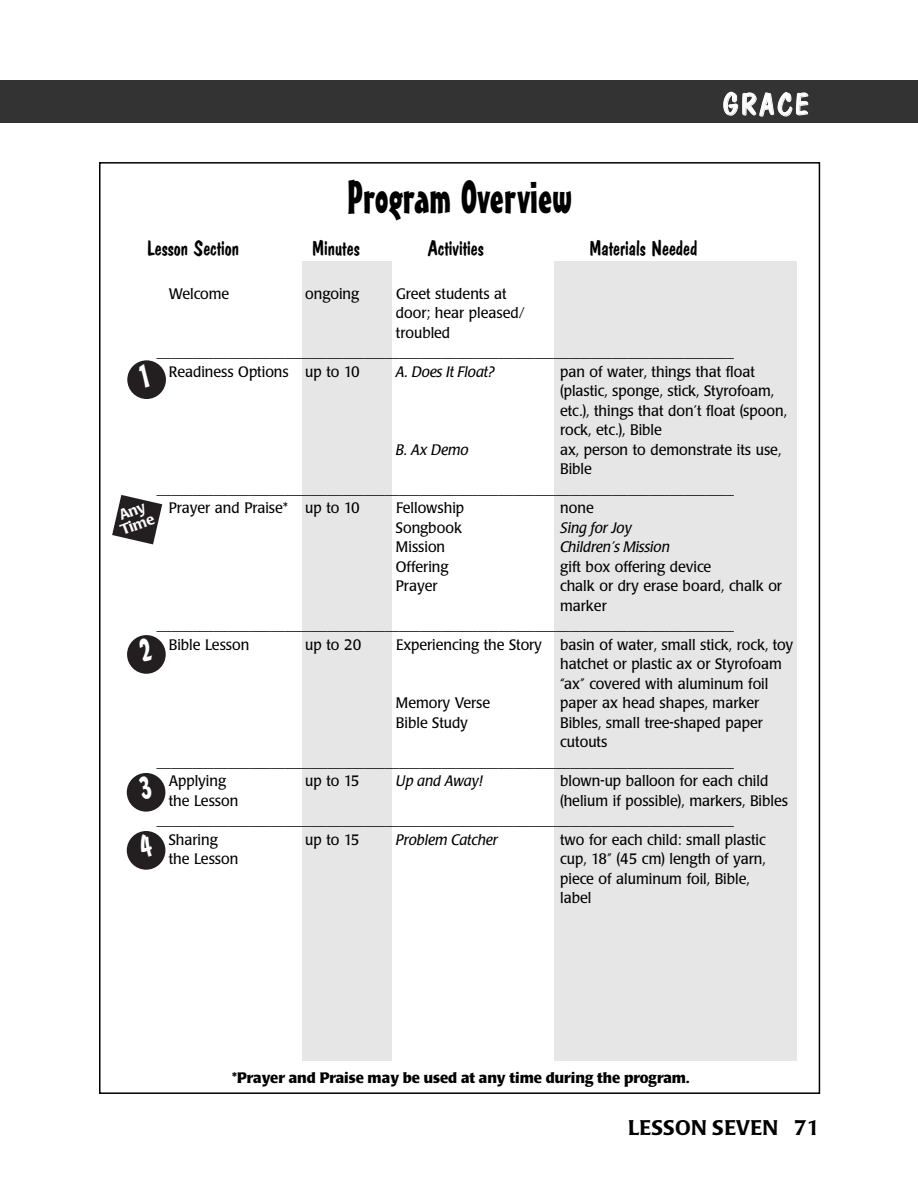
<style>
.page{position:relative;width:918px;height:1202px;background:#fff}
.page>*{position:absolute;margin:0;border:0;box-sizing:border-box;transform-origin:0 0}
.t1{font:45px "Mister Earl BT";color:#000}
.t2{font:30px "Dom Casual D";letter-spacing:.09em;color:#fff}
.t3{font:21px "Dom Casual D";color:#000}
.t4{font:500 21px "Poppl Laudatio";letter-spacing:.01em;color:#000}
.t5{font:15px/19.5px "Poppl Laudatio";color:#000;scale:.95 1}
.t6{font:italic 15px "Poppl Laudatio";color:#000}
.t7{font:700 15px "Poppl Laudatio";color:#000}
.t8{font:500 14.7px/14.5px "Poppl Laudatio";color:#fff}
</style>
<div class="page">
<div style="left:302px;top:261px;width:90px;height:799px;background:#e6e6e6"></div>
<div style="left:554px;top:261px;width:243px;height:799px;background:#e6e6e6"></div>
<div style="left:0;top:80px;width:27px;height:43px;background:#333"></div>
<div style="left:127px;top:360px;width:39px;height:39px;background:#231f20;border-radius:50%"></div>
<svg style="left:112px;top:495px;width:50px;height:49px"></svg>
<div style="left:127px;top:635px;width:39px;height:38px;background:#231f20;border-radius:50%"></div>
<div style="left:127px;top:773px;width:38px;height:38px;background:#231f20;border-radius:50%"></div>
<div style="left:127px;top:831px;width:38px;height:38px;background:#231f20;border-radius:50%"></div>
<div style="left:27px;top:80px;width:891px;height:43px;background:#333"></div>
<h1 class="t1" style="left:347px;top:181px;width:226px">Program Overview</h1>
<h3 class="t3" style="left:147px;top:236px;width:94px">Lesson Section</h3>
<h3 class="t3" style="left:312px;top:236px;width:49px">Minutes</h3>
<h3 class="t3" style="left:428px;top:236px;width:58px">Activities</h3>
<h3 class="t3" style="left:589px;top:236px;width:110px">Materials Needed</h3>
<h2 class="t2" style="left:723px;top:86px;width:87px">GRACE</h2>
<p class="t5" style="left:169px;top:285px;width:65px">Welcome</p>
<p class="t5" style="left:305px;top:285px;width:58px">ongoing</p>
<p class="t5" style="left:396px;top:285px;width:118px">Greet students at</p>
<p class="t5" style="left:396px;top:305px;width:137px">door; hear pleased/</p>
<p class="t5" style="left:396px;top:324px;width:59px">troubled</p>
<p class="t5" style="left:157px;top:344px;width:609px">_________________________________________________________________________________</p>
<p class="t5" style="left:169px;top:363px;width:203px">Readiness Options up to 10</p>
<p class="t6" style="left:396px;top:366px;width:100px">A. Does It Float?</p>
<p class="t5" style="left:560px;top:363px;width:240px">pan of water, things that float (plastic, sponge, stick, Styrofoam, etc.), things that don’t float (spoon, rock, etc.), Bible</p>
<p class="t6" style="left:396px;top:444px;width:74px">B. Ax Demo</p>
<p class="t5" style="left:560px;top:441px;width:234px">ax, person to demonstrate its use,</p>
<p class="t5" style="left:560px;top:461px;width:35px">Bible</p>
<p class="t5" style="left:157px;top:480px;width:609px">_________________________________________________________________________________</p>
<p class="t5" style="left:169px;top:500px;width:203px">Prayer and Praise* up to 10</p>
<p class="t5" style="left:396px;top:500px;width:73px">Fellowship</p>
<p class="t5" style="left:560px;top:500px;width:37px">none</p>
<p class="t5" style="left:396px;top:519px;width:71px">Songbook</p>
<p class="t6" style="left:560px;top:522px;width:73px">Sing for Joy</p>
<p class="t5" style="left:396px;top:539px;width:53px">Mission</p>
<p class="t6" style="left:560px;top:541px;width:111px">Children’s Mission</p>
<p class="t5" style="left:396px;top:558px;width:57px">Offering</p>
<p class="t5" style="left:560px;top:558px;width:161px">gift box offering device</p>
<p class="t5" style="left:396px;top:578px;width:45px">Prayer</p>
<p class="t5" style="left:560px;top:578px;width:235px">chalk or dry erase board, chalk or</p>
<p class="t5" style="left:560px;top:597px;width:51px">marker</p>
<p class="t5" style="left:157px;top:617px;width:609px">_________________________________________________________________________________</p>
<p class="t5" style="left:169px;top:636px;width:86px">Bible Lesson</p>
<p class="t5" style="left:305px;top:636px;width:60px">up to 20</p>
<p class="t5" style="left:396px;top:636px;width:420px">Experiencing the Story basin of water, small stick, rock, toy</p>
<p class="t5" style="left:560px;top:656px;width:235px">hatchet or plastic ax or Styrofoam</p>
<p class="t5" style="left:560px;top:675px;width:221px">“ax” covered with aluminum foil</p>
<p class="t5" style="left:396px;top:695px;width:101px">Memory Verse</p>
<p class="t5" style="left:560px;top:695px;width:211px">paper ax head shapes, marker</p>
<p class="t5" style="left:396px;top:714px;width:77px">Bible Study</p>
<p class="t5" style="left:560px;top:714px;width:215px">Bibles, small tree-shaped paper</p>
<p class="t5" style="left:560px;top:734px;width:51px">cutouts</p>
<p class="t5" style="left:157px;top:753px;width:609px">_________________________________________________________________________________</p>
<p class="t5" style="left:169px;top:773px;width:62px">Applying</p>
<p class="t5" style="left:305px;top:773px;width:59px">up to 15</p>
<p class="t6" style="left:396px;top:775px;width:88px">Up and Away!</p>
<p class="t5" style="left:560px;top:773px;width:221px">blown-up balloon for each child</p>
<p class="t5" style="left:169px;top:792px;width:75px">the Lesson</p>
<p class="t5" style="left:560px;top:792px;width:241px">(helium if possible), markers, Bibles</p>
<p class="t5" style="left:157px;top:812px;width:609px">_________________________________________________________________________________</p>
<p class="t5" style="left:169px;top:831px;width:53px">Sharing</p>
<p class="t5" style="left:305px;top:831px;width:59px">up to 15</p>
<p class="t6" style="left:396px;top:834px;width:103px">Problem Catcher</p>
<p class="t5" style="left:560px;top:831px;width:218px">two for each child: small plastic</p>
<p class="t5" style="left:169px;top:851px;width:75px">the Lesson</p>
<p class="t5" style="left:560px;top:851px;width:218px">cup, 18” (45 cm) length of yarn, piece of aluminum foil, Bible, label</p>
<p class="t8" style="left:114px;top:511px;width:37px;rotate:-21deg">Any<br>Time</p>
<p class="t7" style="left:232px;top:1071px;width:459px">*Prayer and Praise may be used at any time during the program.</p>
<h3 class="t4" style="left:628px;top:1119px;width:193px">LESSON SEVEN 71</h3>
</div>
